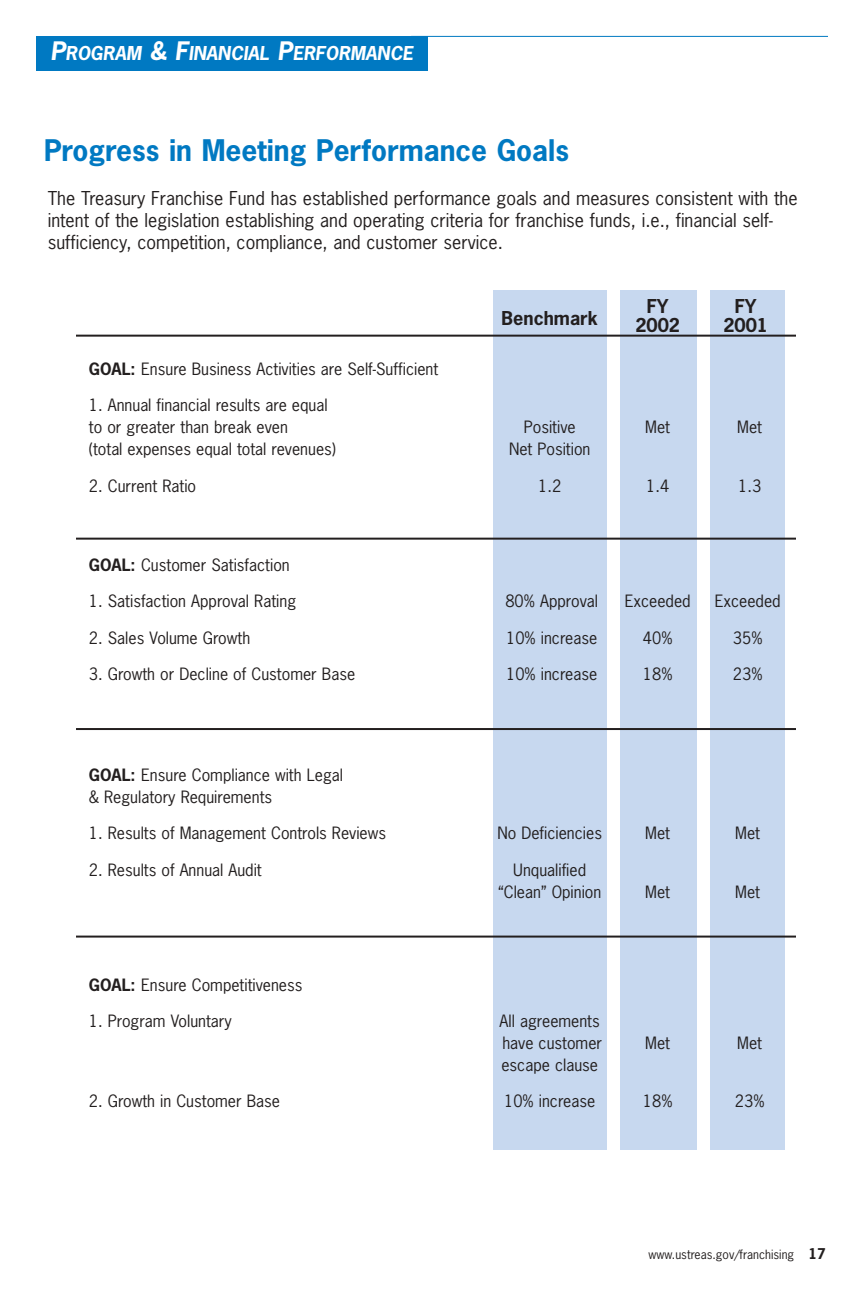
<style>
.page{position:relative;width:864px;height:1296px;background:#fff}
.page>*{position:absolute;margin:0;border:0;box-sizing:border-box;transform-origin:0 0}
.t1{font:700 28px "News Gothic";color:#0079c2}
.t2{font:18px/22px "News Gothic";color:#231f1f}
.t3{font:italic 700 18px "News Gothic";color:#fff}
.t4{font:700 18px "News Gothic";color:#231f1f}
.t5{font:16px/22px "News Gothic";color:#231f1f}
.t6{font:12px "News Gothic";color:#231f1f}
.s1{font-size:24px}
.s2{font-weight:700}
.s3{font-weight:700;font-size:14px}
</style>
<div class="page">
<div style="left:493px;top:290px;width:114px;height:860px;background:#c7d8ef"></div>
<div style="left:710px;top:290px;width:74px;height:860px;background:#c7d8ef"></div>
<div style="left:620px;top:290px;width:77px;height:860px;background:#c7d8ef"></div>
<hr style="left:76px;top:335px;width:720px;height:2px;background:#231f1f">
<hr style="left:76px;top:538px;width:720px;height:2px;background:#231f1f">
<hr style="left:76px;top:728px;width:720px;height:2px;background:#231f1f">
<hr style="left:76px;top:936px;width:720px;height:2px;background:#231f1f">
<div style="left:36px;top:36px;width:392px;height:35px;background:#0079c2"></div>
<hr style="left:411px;top:36px;width:417px;height:1px;background:#0079c2">
<p class="t3" style="left:50px;top:46px;width:364px"><span class="s1">P</span>ROGRAM <span class="s1">&amp; F</span>INANCIAL <span class="s1">P</span>ERFORMANCE</p>
<h1 class="t1" style="left:44px;top:140px;width:526px">Progress in Meeting Performance Goals</h1>
<p class="t2" style="left:48px;top:189px;width:751px">The Treasury Franchise Fund has established performance goals and measures consistent with the intent of the legislation establishing and operating criteria for franchise funds, i.e., financial self&shy;sufficiency, competition, compliance, and customer service.</p>
<p class="t5" style="left:89px;top:359px;width:351px"><span class="s2">GOAL:</span> Ensure Business Activities are Self-Sufficient</p>
<p class="t5" style="left:89px;top:396px;width:240px">1. Annual financial results are equal to or greater than break even</p>
<p class="t4" style="left:502px;top:311px;width:98px">Benchmark</p>
<p class="t4" style="left:647px;top:299px;width:23px">FY</p>
<p class="t4" style="left:735px;top:299px;width:23px">FY</p>
<p class="t4" style="left:635px;top:318px;width:46px">2002</p>
<p class="t4" style="left:723px;top:318px;width:46px">2001</p>
<p class="t5" style="left:524px;top:418px;width:53px">Positive</p>
<p class="t5" style="left:645px;top:418px;width:26px">Met</p>
<p class="t5" style="left:737px;top:418px;width:26px">Met</p>
<p class="t5" style="left:89px;top:440px;width:249px">(total expenses equal total revenues)</p>
<p class="t5" style="left:509px;top:440px;width:83px">Net Position</p>
<p class="t5" style="left:89px;top:476px;width:109px">2. Current Ratio</p>
<p class="t5" style="left:538px;top:476px;width:25px">1.2</p>
<p class="t5" style="left:646px;top:476px;width:25px">1.4</p>
<p class="t5" style="left:738px;top:476px;width:25px">1.3</p>
<p class="t5" style="left:89px;top:555px;width:202px"><span class="s2">GOAL:</span> Customer Satisfaction</p>
<p class="t5" style="left:89px;top:591px;width:209px">1. Satisfaction Approval Rating</p>
<p class="t5" style="left:505px;top:591px;width:94px">80% Approval</p>
<p class="t5" style="left:625px;top:591px;width:67px">Exceeded</p>
<p class="t5" style="left:715px;top:591px;width:67px">Exceeded</p>
<p class="t5" style="left:89px;top:628px;width:163px">2. Sales Volume Growth</p>
<p class="t5" style="left:506px;top:628px;width:93px">10% increase</p>
<p class="t5" style="left:643px;top:628px;width:31px">40%</p>
<p class="t5" style="left:733px;top:628px;width:31px">35%</p>
<p class="t5" style="left:89px;top:664px;width:268px">3. Growth or Decline of Customer Base</p>
<p class="t5" style="left:506px;top:664px;width:93px">10% increase</p>
<p class="t5" style="left:643px;top:664px;width:31px">18%</p>
<p class="t5" style="left:733px;top:664px;width:31px">23%</p>
<p class="t5" style="left:89px;top:765px;width:256px"><span class="s2">GOAL:</span> Ensure Compliance with Legal &amp; Regulatory Requirements</p>
<p class="t5" style="left:89px;top:824px;width:299px">1. Results of Management Controls Reviews</p>
<p class="t5" style="left:497px;top:824px;width:106px">No Deficiencies</p>
<p class="t5" style="left:645px;top:824px;width:26px">Met</p>
<p class="t5" style="left:735px;top:824px;width:26px">Met</p>
<p class="t5" style="left:89px;top:860px;width:174px">2. Results of Annual Audit</p>
<p class="t5" style="left:498px;top:860px;width:105px;text-align:center">Unqualified “Clean” Opinion</p>
<p class="t5" style="left:645px;top:882px;width:26px">Met</p>
<p class="t5" style="left:735px;top:882px;width:26px">Met</p>
<p class="t5" style="left:89px;top:975px;width:215px"><span class="s2">GOAL:</span> Ensure Competitiveness</p>
<p class="t5" style="left:89px;top:1011px;width:144px">1. Program Voluntary</p>
<p class="t5" style="left:500px;top:1011px;width:104px">All agreements have customer</p>
<p class="t5" style="left:501px;top:1055px;width:98px">escape clause</p>
<p class="t5" style="left:645px;top:1033px;width:26px">Met</p>
<p class="t5" style="left:737px;top:1033px;width:26px">Met</p>
<p class="t5" style="left:89px;top:1092px;width:193px">2. Growth in Customer Base</p>
<p class="t5" style="left:504px;top:1092px;width:93px">10% increase</p>
<p class="t5" style="left:643px;top:1092px;width:31px">18%</p>
<p class="t5" style="left:735px;top:1092px;width:31px">23%</p>
<p class="t6" style="left:648px;top:1250px;width:179px">www.ustreas.gov/franchising <span class="s3">17</span></p>
</div>
